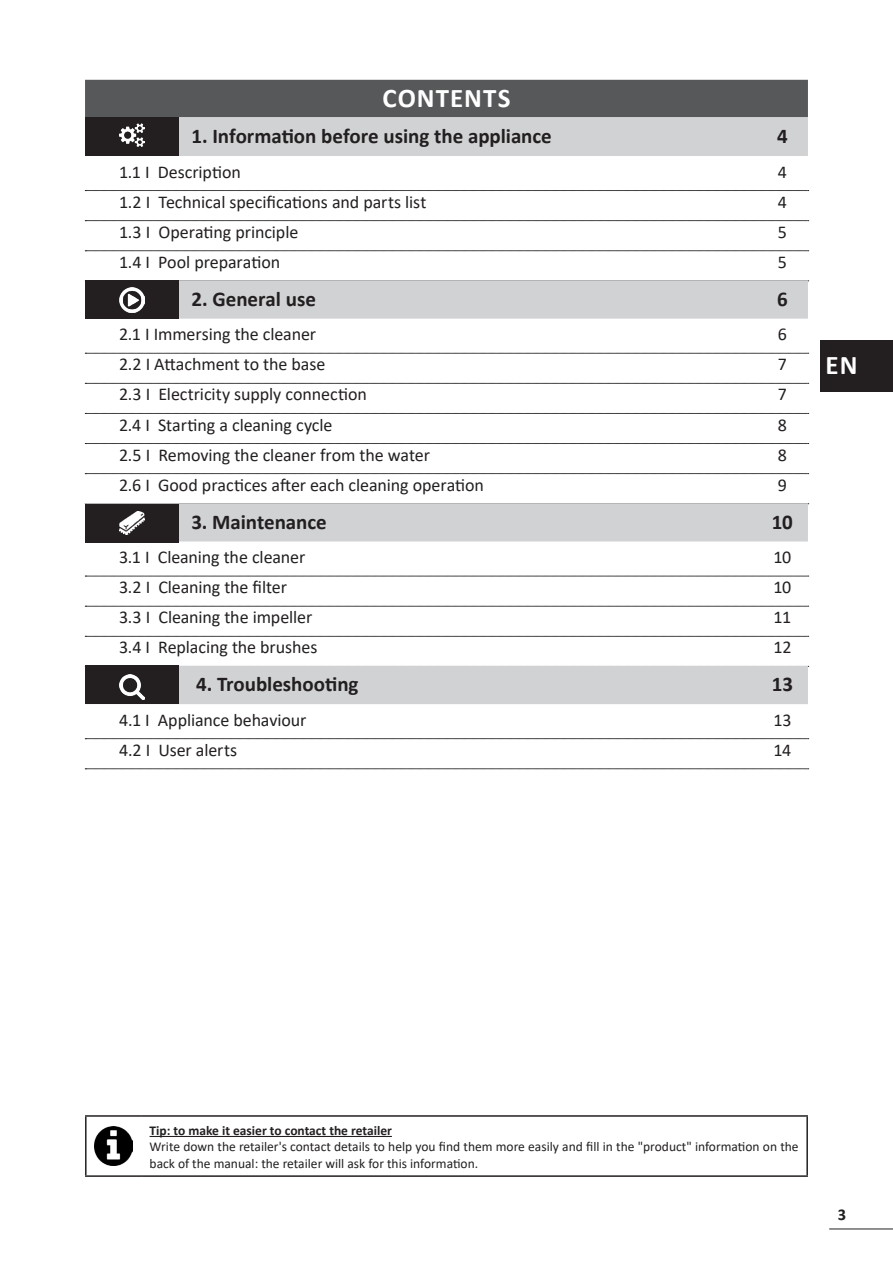
<style>
.page{position:relative;width:893px;height:1263px;background:#fff}
.page>*{position:absolute;margin:0;border:0;box-sizing:border-box;transform-origin:0 0}
.Titre_sommaire{font:700 27px "Calibri";letter-spacing:.04em;color:#fff}
.t1{font:700 21px "Calibri";color:#231f20}
.t2{font:18px "Calibri";letter-spacing:-.005em;color:#231f20}
.t3{font:700 16.5px "Calibri";color:#231f20}
.Texte_Normal{font:13.5px/16.5px "Calibri";color:#231f20}
.Titre_conseil{font:700 13.5px "Calibri";color:#231f20}
</style>
<div class="page">
<hr style="left:829px;top:1228px;width:64px;height:1px;background:#231f20">
<hr style="left:85px;top:1115px;width:56px;height:2px;background:#231f20">
<hr style="left:85px;top:1117px;width:2px;height:58px;background:#231f20">
<hr style="left:141px;top:1115px;width:667px;height:2px;background:#231f20">
<hr style="left:806px;top:1117px;width:2px;height:58px;background:#231f20">
<hr style="left:85px;top:1175px;width:56px;height:2px;background:#231f20">
<hr style="left:141px;top:1175px;width:667px;height:2px;background:#231f20">
<img style="left:94px;top:1127px;width:39px;height:38px">
<hr style="left:150px;top:1136px;width:242px;height:1px;background:#231f20">
<div style="left:85px;top:80px;width:723px;height:37px;background:#57585a"></div>
<div style="left:85px;top:118px;width:723px;height:38px;background:#d1d2d4"></div>
<svg style="left:85px;top:190px;width:724px;height:1px"></svg>
<svg style="left:85px;top:220px;width:724px;height:1px"></svg>
<svg style="left:85px;top:250px;width:724px;height:1px"></svg>
<div style="left:85px;top:280px;width:723px;height:39px;background:#d1d2d4"></div>
<svg style="left:85px;top:353px;width:724px;height:1px"></svg>
<svg style="left:85px;top:383px;width:724px;height:1px"></svg>
<svg style="left:85px;top:413px;width:724px;height:1px"></svg>
<svg style="left:85px;top:443px;width:724px;height:1px"></svg>
<svg style="left:85px;top:473px;width:724px;height:1px"></svg>
<div style="left:85px;top:503px;width:723px;height:38px;background:#d1d2d4"></div>
<svg style="left:85px;top:576px;width:724px;height:1px"></svg>
<svg style="left:85px;top:606px;width:724px;height:1px"></svg>
<svg style="left:85px;top:636px;width:724px;height:1px"></svg>
<div style="left:85px;top:666px;width:723px;height:38px;background:#d1d2d4"></div>
<svg style="left:85px;top:738px;width:724px;height:1px"></svg>
<svg style="left:85px;top:768px;width:724px;height:1px"></svg>
<div style="left:85px;top:117px;width:94px;height:38px;background:#231f20"></div>
<img style="left:119px;top:123px;width:26px;height:24px">
<div style="left:85px;top:281px;width:94px;height:38px;background:#231f20"></div>
<img style="left:119px;top:287px;width:26px;height:25px">
<div style="left:85px;top:665px;width:94px;height:39px;background:#231f20"></div>
<img style="left:119px;top:674px;width:26px;height:26px">
<div style="left:85px;top:504px;width:94px;height:38px;background:#231f20"></div>
<img style="left:119px;top:512px;width:26px;height:22px">
<div style="left:821px;top:340px;width:72px;height:51px;background:#231f20"></div>
<p class="Titre_sommaire" style="left:382px;top:79px;width:129px">CONTENTS</p>
<p class="t1" style="left:191px;top:121px;width:362px">1. Information before using the appliance</p>
<p class="t1" style="left:777px;top:121px;width:12px">4</p>
<p class="t2" style="left:119px;top:159px;width:123px">1.1 I Description</p>
<p class="t2" style="left:778px;top:159px;width:11px">4</p>
<p class="t2" style="left:119px;top:189px;width:309px">1.2 I Technical specifications and parts list</p>
<p class="t2" style="left:778px;top:189px;width:11px">4</p>
<p class="t2" style="left:119px;top:219px;width:181px">1.3 I Operating principle</p>
<p class="t2" style="left:778px;top:219px;width:11px">5</p>
<p class="t2" style="left:119px;top:249px;width:163px">1.4 I Pool preparation</p>
<p class="t2" style="left:778px;top:249px;width:11px">5</p>
<p class="t1" style="left:191px;top:284px;width:126px">2. General use</p>
<p class="t1" style="left:777px;top:284px;width:12px">6</p>
<p class="t2" style="left:119px;top:322px;width:199px">2.1 I Immersing the cleaner</p>
<p class="t2" style="left:778px;top:322px;width:11px">6</p>
<p class="t2" style="left:119px;top:352px;width:208px">2.2 I Attachment to the base</p>
<p class="t2" style="left:778px;top:352px;width:11px">7</p>
<p class="t2" style="left:119px;top:382px;width:249px">2.3 I Electricity supply connection</p>
<p class="t2" style="left:778px;top:382px;width:11px">7</p>
<p class="t2" style="left:119px;top:412px;width:215px">2.4 I Starting a cleaning cycle</p>
<p class="t2" style="left:778px;top:412px;width:11px">8</p>
<p class="t2" style="left:119px;top:442px;width:312px">2.5 I Removing the cleaner from the water</p>
<p class="t2" style="left:778px;top:442px;width:11px">8</p>
<p class="t2" style="left:119px;top:472px;width:367px">2.6 I Good practices after each cleaning operation</p>
<p class="t2" style="left:778px;top:472px;width:11px">9</p>
<p class="t1" style="left:191px;top:507px;width:137px">3. Maintenance</p>
<p class="t1" style="left:772px;top:507px;width:22px">10</p>
<p class="t2" style="left:119px;top:545px;width:188px">3.1 I Cleaning the cleaner</p>
<p class="t2" style="left:773px;top:545px;width:19px">10</p>
<p class="t2" style="left:119px;top:575px;width:170px">3.2 I Cleaning the filter</p>
<p class="t2" style="left:773px;top:575px;width:19px">10</p>
<p class="t2" style="left:119px;top:605px;width:195px">3.3 I Cleaning the impeller</p>
<p class="t2" style="left:773px;top:605px;width:19px">11</p>
<p class="t2" style="left:119px;top:635px;width:200px">3.4 I Replacing the brushes</p>
<p class="t2" style="left:773px;top:635px;width:20px">12</p>
<p class="t1" style="left:196px;top:670px;width:164px">4. Troubleshooting</p>
<p class="t1" style="left:772px;top:670px;width:23px">13</p>
<p class="t2" style="left:119px;top:707px;width:189px">4.1 I Appliance behaviour</p>
<p class="t2" style="left:773px;top:707px;width:20px">13</p>
<p class="t2" style="left:119px;top:737px;width:120px">4.2 I User alerts</p>
<p class="t2" style="left:773px;top:737px;width:19px">14</p>
<h1 class="Titre_sommaire" style="left:825px;top:346px;width:34px">EN</h1>
<p class="Titre_conseil" style="left:150px;top:1120px;width:244px">Tip: to make it easier to contact the retailer</p>
<p class="Texte_Normal" style="left:150px;top:1138px;width:651px">Write down the retailer's contact details to help you find them more easily and fill in the "product" information on the back of the manual: the retailer will ask for this information.</p>
<p class="t3" style="left:838px;top:1203px;width:10px">3</p>
</div>
